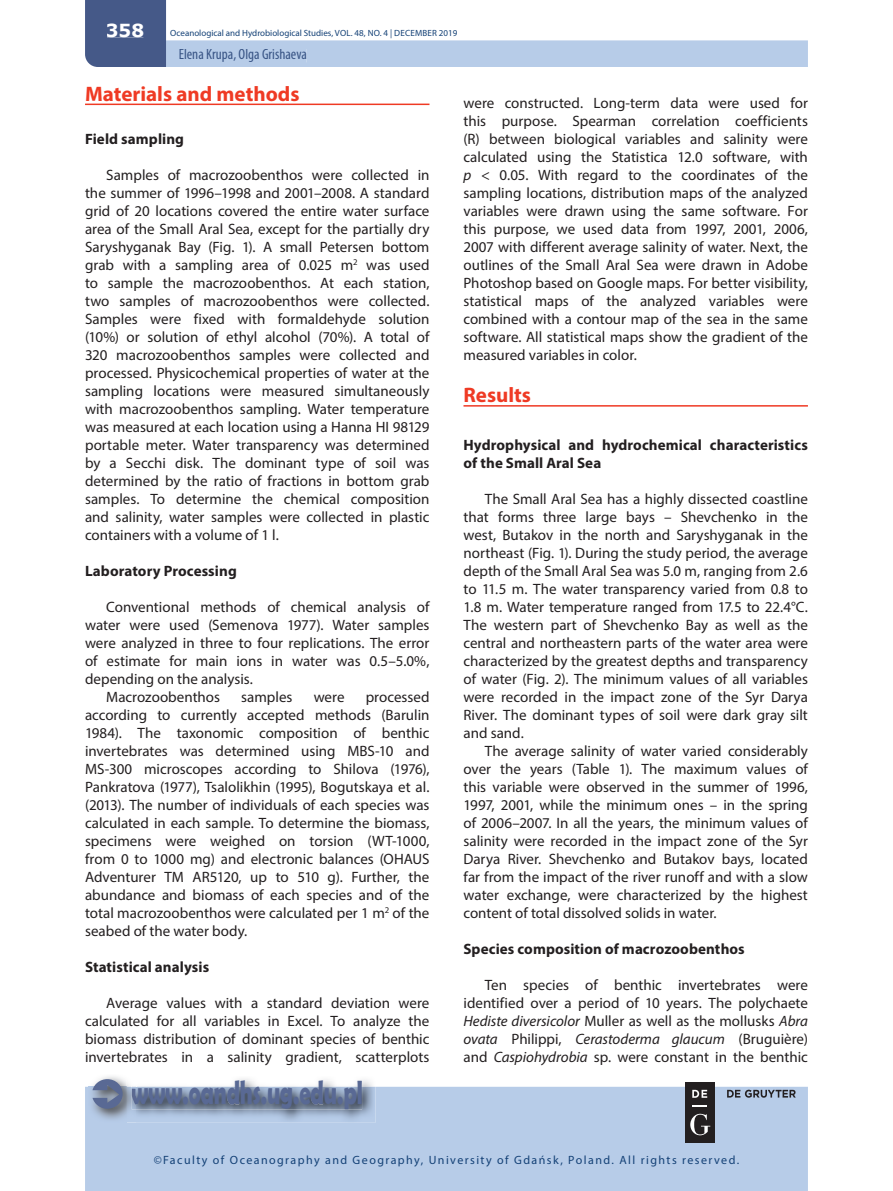
<style>
.page{position:relative;width:893px;height:1191px;background:#fff}
.page>*{position:absolute;margin:0;border:0;box-sizing:border-box;transform-origin:0 0}
.t1{font:700 33.75px "Berlin Sans FB Demi";color:#596994;scale:.67 1}
.t2{font:700 21px "Myriad Pro";color:#ef3a24}
.t3{font:700 18px "Verdana";color:#fff}
.t4{font:15px/18px "Myriad Pro";color:#231f20;text-align:justify}
.t5{font:700 15px/18px "Myriad Pro";letter-spacing:.005em;color:#231f20}
.t6{font:condensed 15px "Myriad Pro";color:#395586}
.t7{font:12px "Myriad Pro";letter-spacing:.12em;color:#144176}
.t8{font:9px "Myriad Pro";color:#144176}
.s1{font-style:italic}
</style>
<div class="page">
<div style="left:85px;top:1086px;width:723px;height:105px;background:#b7cce8"></div>
<svg style="left:85px;top:0;width:723px;height:67px"></svg>
<div style="left:107px;top:24px;width:36px;height:13px;background:#455988"></div>
<div style="left:180px;top:49px;width:126px;height:13px;background:#b7cce8"></div>
<img style="left:88px;top:1086px;width:287px;height:36px">
<img style="left:127px;top:1110px;width:9px;height:12px">
<svg style="left:92px;top:1076px;width:270px;height:34px"></svg>
<div style="left:685px;top:1081px;width:30px;height:61px;background:#231f20"></div>
<svg style="left:692px;top:1105px;width:15px;height:1px"></svg>
<svg style="left:692px;top:1089px;width:15px;height:8px"></svg>
<svg style="left:690px;top:1113px;width:20px;height:22px"></svg>
<svg style="left:727px;top:1089px;width:69px;height:8px"></svg>
<hr style="left:85px;top:104px;width:344px;height:1px;background:#ef3a24">
<hr style="left:463px;top:405px;width:345px;height:1px;background:#ef3a24">
<p class="t3" style="left:106px;top:18px;width:40px">358</p>
<p class="t8" style="left:170px;top:28px;width:289px">Oceanological and Hydrobiological Studies, VOL. 48, NO. 4 | DECEMBER 2019</p>
<p class="t6" style="left:179px;top:45px;width:130px">Elena Krupa, Olga Grishaeva</p>
<h2 class="t2" style="left:85px;top:80px;width:216px">Materials and methods</h2>
<p class="t5" style="left:85px;top:129px;width:101px">Field sampling</p>
<p class="t4" style="left:85px;top:166px;width:346px;text-indent:21px">Samples of macrozoobenthos were collected in the summer of 1996–1998 and 2001–2008. A standard grid of 20 locations covered the entire water surface area of the Small Aral Sea, except for the partially dry Saryshyganak Bay (Fig. 1). A small Petersen bottom grab with a sampling area of 0.025 m<sup>2</sup> was used to sample the macrozoobenthos. At each station, two samples of macrozoobenthos were collected.<br>Samples were fixed with formaldehyde solution (10%) or solution of ethyl alcohol (70%). A total of 320 macrozoobenthos samples were collected and processed. Physicochemical properties of water at the sampling locations were measured simultaneously with macrozoobenthos sampling. Water temperature was measured at each location using a Hanna HI 98129 portable meter. Water transparency was determined by a Secchi disk. The dominant type of soil was determined by the ratio of fractions in bottom grab samples. To determine the chemical composition and salinity, water samples were collected in plastic containers with a volume of 1 l.</p>
<p class="t5" style="left:85px;top:561px;width:153px">Laboratory Processing</p>
<p class="t4" style="left:106px;top:598px;width:325px">Conventional methods of chemical analysis of</p>
<p class="t4" style="left:85px;top:616px;width:346px">water were used (Semenova 1977). Water samples</p>
<p class="t4" style="left:85px;top:634px;width:346px">were analyzed in three to four replications. The error</p>
<p class="t4" style="left:85px;top:652px;width:346px">of estimate for main ions in water was 0.5–5.0%,</p>
<p class="t4" style="left:85px;top:670px;width:169px">depending on the analysis.</p>
<p class="t4" style="left:106px;top:688px;width:115px">Macrozoobenthos</p>
<p class="t4" style="left:241px;top:688px;width:53px">samples</p>
<p class="t4" style="left:314px;top:688px;width:32px">were</p>
<p class="t4" style="left:85px;top:688px;width:346px;text-indent:281px">processed according to currently accepted methods (Barulin 1984). The taxonomic composition of benthic invertebrates was determined using MBS-10 and MS-300 microscopes according to Shilova (1976), Pankratova (1977), Tsalolikhin (1995), Bogutskaya et al. (2013). The number of individuals of each species was calculated in each sample. To determine the biomass, specimens were weighed on torsion (WT-1000, from 0 to 1000 mg) and electronic balances (OHAUS Adventurer TM AR5120, up to 510 g). Further, the abundance and biomass of each species and of the total macrozoobenthos were calculated per 1 m<sup>2</sup> of the seabed of the water body.</p>
<p class="t5" style="left:85px;top:957px;width:126px">Statistical analysis</p>
<p class="t4" style="left:85px;top:994px;width:346px;text-indent:21px">Average values with a standard deviation were calculated for all variables in Excel. To analyze the biomass distribution of dominant species of benthic invertebrates in a salinity gradient, scatterplots</p>
<h1 class="t1" style="left:131px;top:1073px;width:347px">www.oandhs.ug.edu.pl</h1>
<p class="t4" style="left:463px;top:94px;width:346px">were constructed. Long-term data were used for this purpose. Spearman correlation coefficients (R) between biological variables and salinity were calculated using the Statistica 12.0 software, with <span class="s1">p</span> &lt; 0.05. With regard to the coordinates of the sampling locations, distribution maps of the analyzed variables were drawn using the same software. For this purpose, we used data from 1997, 2001, 2006, 2007 with different average salinity of water. Next, the outlines of the Small Aral Sea were drawn in Adobe Photoshop based on Google maps. For better visibility, statistical maps of the analyzed variables were combined with a contour map of the sea in the same software. All statistical maps show the gradient of the measured variables in color.</p>
<h2 class="t2" style="left:463px;top:381px;width:69px">Results</h2>
<p class="t5" style="left:463px;top:435px;width:346px">Hydrophysical and hydrochemical characteristics of the Small Aral Sea</p>
<p class="t4" style="left:463px;top:490px;width:346px;text-indent:21px">The Small Aral Sea has a highly dissected coastline that forms three large bays – Shevchenko in the west, Butakov in the north and Saryshyganak in the northeast (Fig. 1). During the study period, the average depth of the Small Aral Sea was 5.0 m, ranging from 2.6 to 11.5 m. The water transparency varied from 0.8 to 1.8 m. Water temperature ranged from 17.5 to 22.4°C.<br>The western part of Shevchenko Bay as well as the central and northeastern parts of the water area were characterized by the greatest depths and transparency of water (Fig. 2). The minimum values of all variables were recorded in the impact zone of the Syr Darya River. The dominant types of soil were dark gray silt and sand.</p>
<p class="t4" style="left:463px;top:742px;width:346px;text-indent:21px">The average salinity of water varied considerably over the years (Table 1). The maximum values of this variable were observed in the summer of 1996, 1997, 2001, while the minimum ones – in the spring of 2006–2007. In all the years, the minimum values of salinity were recorded in the impact zone of the Syr Darya River. Shevchenko and Butakov bays, located far from the impact of the river runoff and with a slow water exchange, were characterized by the highest content of total dissolved solids in water.</p>
<p class="t5" style="left:463px;top:939px;width:283px">Species composition of macrozoobenthos</p>
<p class="t4" style="left:463px;top:976px;width:346px;text-indent:21px">Ten species of benthic invertebrates were identified over a period of 10 years. The polychaete <span class="s1">Hediste diversicolor</span> Muller as well as the mollusks <span class="s1">Abra ovata</span> Philippi, <span class="s1">Cerastoderma glaucum</span> (Bruguière) and <span class="s1">Caspiohydrobia</span> sp. were constant in the benthic</p>
<p class="t7" style="left:154px;top:1152px;width:587px">©Faculty of Oceanography and Geography, University of Gdańsk, Poland. All rights reserved.</p>
</div>
